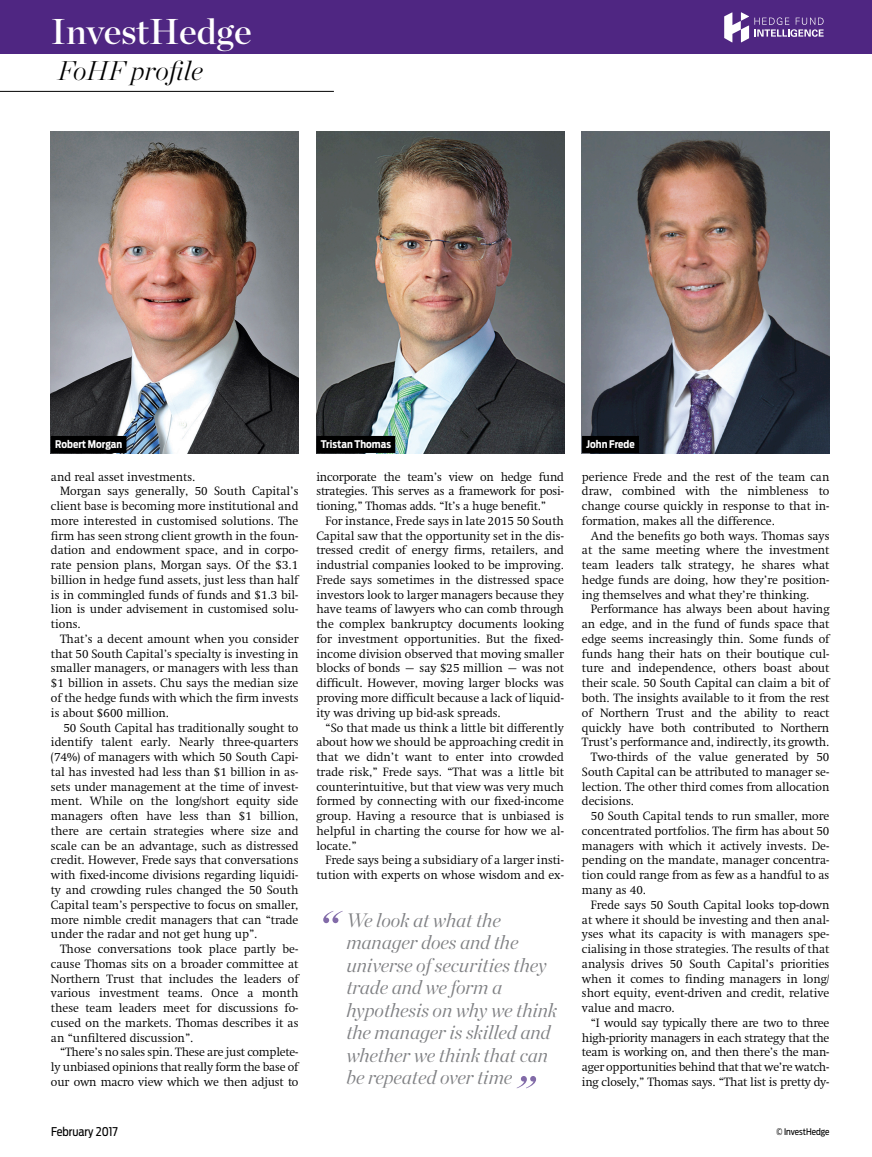
<style>
.page{position:relative;width:872px;height:1157px;background:#fff}
.page>*{position:absolute;margin:0;border:0;box-sizing:border-box;transform-origin:0 0}
.Pullquote{font:italic 300 54px "Chronicle Display";color:#826ba8}
.t1{font:35.85px "Chronicle Display Semi";color:#fff}
.t2{font:italic 200 27px "Chronicle Display";color:#000}
.Pullquote-2{font:italic 300 19.5px/22.5px "Chronicle Display";letter-spacing:-.005em;color:#808184}
.Body_copy{font:300 12.3px/14.7px "Swift LT Pro";color:#000;text-align:justify}
.t3{font:12px "Antenna Cond";color:#000}
.t4{font:700 10.5px "Antenna Cond";color:#fff}
.t5{font:9px "Antenna Cond";color:#000}
</style>
<div class="page">
<img style="left:316px;top:132px;width:248px;height:321px">
<img style="left:51px;top:132px;width:247px;height:321px">
<img style="left:582px;top:132px;width:247px;height:321px">
<hr style="left:0;top:91px;width:334px;height:1px;background:#000">
<div style="left:316px;top:436px;width:79px;height:17px;background:#000"></div>
<div style="left:51px;top:436px;width:75px;height:17px;background:#000"></div>
<div style="left:582px;top:436px;width:57px;height:17px;background:#000"></div>
<div style="left:0;top:0;width:872px;height:53px;background:#4f2682"></div>
<svg style="left:724px;top:12px;width:99px;height:30px"></svg>
<p class="t1" style="left:51px;top:3px;width:202px">InvestHedge</p>
<p class="t2" style="left:58px;top:50px;width:147px">FoHF profile</p>
<p class="t4" style="left:55px;top:438px;width:68px">Robert Morgan</p>
<p class="t4" style="left:321px;top:438px;width:72px">Tristan Thomas</p>
<p class="t4" style="left:586px;top:438px;width:50px">John Frede</p>
<p class="Body_copy" style="left:51px;top:469px;width:146px">and real asset investments.</p>
<p class="Body_copy" style="left:51px;top:484px;width:249px;text-indent:9px">Morgan says generally, 50 South Capital’s client base is becoming more institutional and more interested in customised solutions. The firm has seen strong client growth in the foun&shy;dation and endowment space, and in corpo&shy;rate pension plans, Morgan says. Of the $3.1 billion in hedge fund assets, just less than half is in commingled funds of funds and $1.3 bil&shy;lion is under advisement in customised solu&shy;tions.</p>
<p class="Body_copy" style="left:51px;top:631px;width:249px;text-indent:9px">That’s a decent amount when you consider that 50 South Capital’s specialty is investing in smaller managers, or managers with less than $1 billion in assets. Chu says the median size of the hedge funds with which the firm invests is about $600 million.</p>
<p class="Body_copy" style="left:51px;top:720px;width:249px;text-indent:12px">50 South Capital has traditionally sought to identify talent early. Nearly three-quarters (74%) of managers with which 50 South Capi&shy;tal has invested had less than $1 billion in as&shy;sets under management at the time of invest&shy;ment. While on the long/short equity side managers often have less than $1 billion, there are certain strategies where size and scale can be an advantage, such as distressed credit. However, Frede says that conversations with fixed-income divisions regarding liquidi&shy;ty and crowding rules changed the 50 South Capital team’s perspective to focus on smaller, more nimble credit managers that can “trade under the radar and not get hung up”.</p>
<p class="Body_copy" style="left:51px;top:941px;width:249px;text-indent:9px">Those conversations took place partly be&shy;cause Thomas sits on a broader committee at Northern Trust that includes the leaders of various investment teams. Once a month these team leaders meet for discussions fo&shy;cused on the markets. Thomas describes it as an “unfiltered discussion”.</p>
<p class="Body_copy" style="left:51px;top:1045px;width:249px;text-indent:9px">“There’s no sales spin. These are just complete&shy;ly unbiased opinions that really form the base of our own macro view which we then adjust to</p>
<p class="Body_copy" style="left:316px;top:469px;width:249px">incorporate the team’s view on hedge fund strategies. This serves as a framework for posi&shy;tioning,” Thomas adds. “It’s a huge benefit.”</p>
<p class="Body_copy" style="left:316px;top:513px;width:249px;text-indent:9px">For instance, Frede says in late 2015 50 South Capital saw that the opportunity set in the dis&shy;tressed credit of energy firms, retailers, and industrial companies looked to be improving.<br>Frede says sometimes in the distressed space investors look to larger managers because they have teams of lawyers who can comb through the complex bankruptcy documents looking for investment opportunities. But the fixed&shy;income division observed that moving smaller blocks of bonds – say $25 million – was not difficult. However, moving larger blocks was proving more difficult because a lack of liquid&shy;ity was driving up bid-ask spreads.</p>
<p class="Body_copy" style="left:316px;top:720px;width:249px;text-indent:9px">“So that made us think a little bit differently about how we should be approaching credit in that we didn’t want to enter into crowded trade risk,” Frede says. “That was a little bit counterintuitive, but that view was very much formed by connecting with our fixed-income group. Having a resource that is unbiased is helpful in charting the course for how we al&shy;locate.”</p>
<p class="Body_copy" style="left:316px;top:853px;width:249px;text-align:right">Frede says being a subsidiary of a larger insti&shy;tution with experts on whose wisdom and ex-</p>
<p class="Pullquote" style="left:316px;top:888px;width:22px">“</p>
<p class="Pullquote-2" style="left:346px;top:907px;width:212px">We look at what the manager does and the universe of securities they trade and we form a hypothesis on why we think the manager is skilled and whether we think that can be repeated over time</p>
<p class="Pullquote" style="left:512px;top:1053px;width:22px">”</p>
<p class="Body_copy" style="left:582px;top:469px;width:249px">perience Frede and the rest of the team can draw, combined with the nimbleness to change course quickly in response to that in&shy;formation, makes all the difference.</p>
<p class="Body_copy" style="left:582px;top:528px;width:249px;text-indent:9px">And the benefits go both ways. Thomas says at the same meeting where the investment team leaders talk strategy, he shares what hedge funds are doing, how they’re position&shy;ing themselves and what they’re thinking.</p>
<p class="Body_copy" style="left:582px;top:602px;width:249px;text-indent:9px">Performance has always been about having an edge, and in the fund of funds space that edge seems increasingly thin. Some funds of funds hang their hats on their boutique cul&shy;ture and independence, others boast about their scale. 50 South Capital can claim a bit of both. The insights available to it from the rest of Northern Trust and the ability to react quickly have both contributed to Northern Trust’s performance and, indirectly, its growth.</p>
<p class="Body_copy" style="left:582px;top:749px;width:249px;text-indent:9px">Two-thirds of the value generated by 50<br>South Capital can be attributed to manager se&shy;lection. The other third comes from allocation decisions.</p>
<p class="Body_copy" style="left:582px;top:808px;width:249px;text-indent:9px">50 South Capital tends to run smaller, more concentrated portfolios. The firm has about 50 managers with which it actively invests. De&shy;pending on the mandate, manager concentra&shy;tion could range from as few as a handful to as many as 40.</p>
<p class="Body_copy" style="left:582px;top:897px;width:249px;text-indent:9px">Frede says 50 South Capital looks top-down at where it should be investing and then anal&shy;yses what its capacity is with managers spe&shy;cialising in those strategies. The results of that analysis drives 50 South Capital’s priorities when it comes to finding managers in long/ short equity, event-driven and credit, relative value and macro.</p>
<p class="Body_copy" style="left:582px;top:1015px;width:249px;text-indent:9px">“I would say typically there are two to three high-priority managers in each strategy that the team is working on, and then there’s the man&shy;ager opportunities behind that that we’re watch&shy;ing closely,” Thomas says. “That list is pretty dy-</p>
<p class="t3" style="left:51px;top:1124px;width:68px">February 2017</p>
<p class="t5" style="left:776px;top:1126px;width:55px">© InvestHedge</p>
</div>
